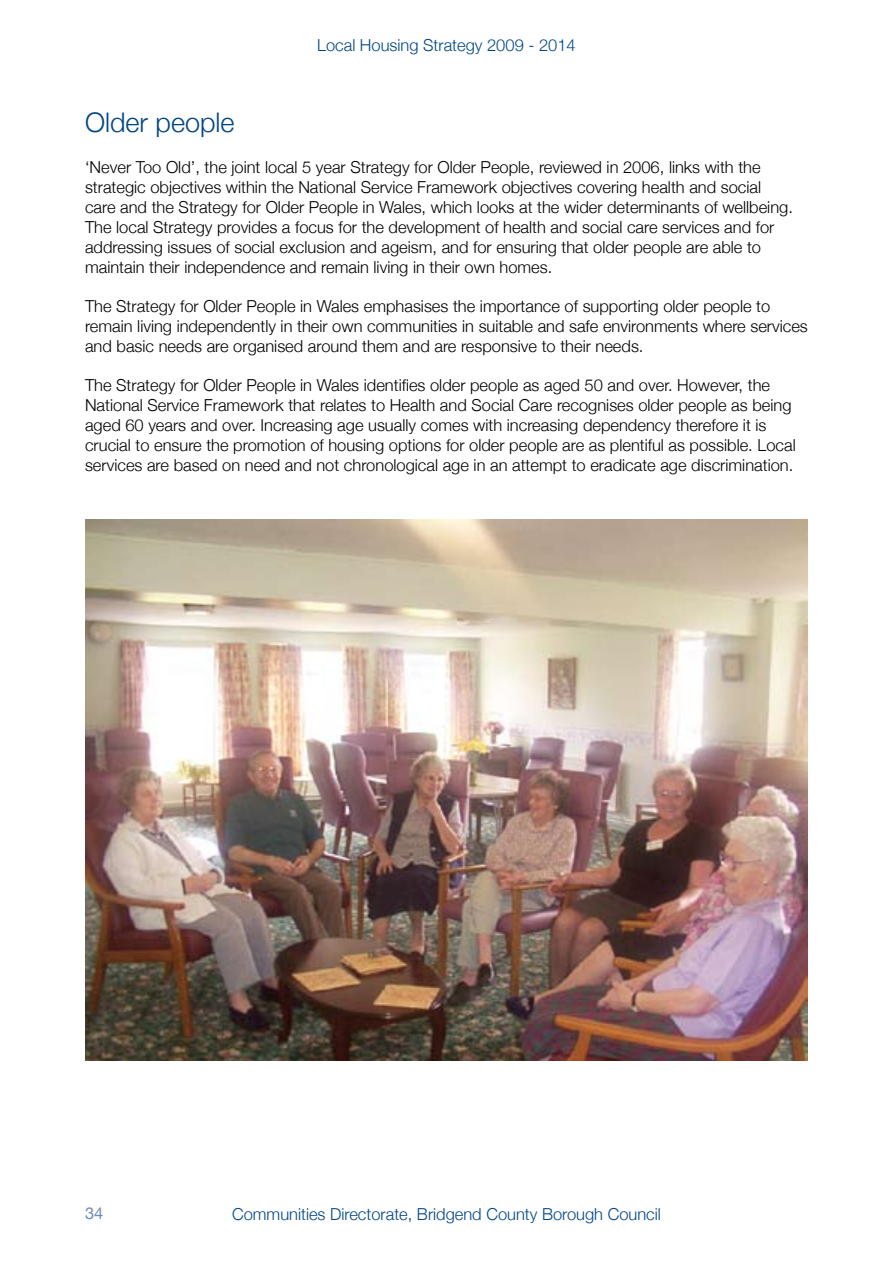
<style>
.page{position:relative;width:893px;height:1263px;background:#fff}
.page>*{position:absolute;margin:0;border:0;box-sizing:border-box;transform-origin:0 0}
.t1{font:300 27px "Helvetica Neue";color:#004685}
.t2{font:300 16.5px/19.8px "Helvetica Neue";color:#000}
.t3{font:300 16.5px "Helvetica Neue";color:#004685}
.t4{font:16.5px "Helvetica Neue";color:#7189b7}
</style>
<div class="page">
<img style="left:85px;top:520px;width:723px;height:541px">
<p class="t3" style="left:317px;top:35px;width:260px">Local Housing Strategy 2009 - 2014</p>
<h1 class="t1" style="left:85px;top:106px;width:151px">Older people</h1>
<p class="t2" style="left:85px;top:157px;width:709px">‘Never Too Old’, the joint local 5 year Strategy for Older People, reviewed in 2006, links with the strategic objectives within the National Service Framework objectives covering health and social care and the Strategy for Older People in Wales, which looks at the wider determinants of wellbeing.<br>The local Strategy provides a focus for the development of health and social care services and for addressing issues of social exclusion and ageism, and for ensuring that older people are able to maintain their independence and remain living in their own homes.</p>
<p class="t2" style="left:85px;top:296px;width:724px">The Strategy for Older People in Wales emphasises the importance of supporting older people to remain living independently in their own communities in suitable and safe environments where services and basic needs are organised around them and are responsive to their needs.</p>
<p class="t2" style="left:85px;top:375px;width:712px">The Strategy for Older People in Wales identifies older people as aged 50 and over. However, the National Service Framework that relates to Health and Social Care recognises older people as being aged 60 years and over. Increasing age usually comes with increasing dependency therefore it is crucial to ensure the promotion of housing options for older people are as plentiful as possible. Local services are based on need and not chronological age in an attempt to eradicate age discrimination.</p>
<p class="t4" style="left:85px;top:1204px;width:20px">34</p>
<p class="t3" style="left:232px;top:1203px;width:430px">Communities Directorate, Bridgend County Borough Council</p>
</div>
